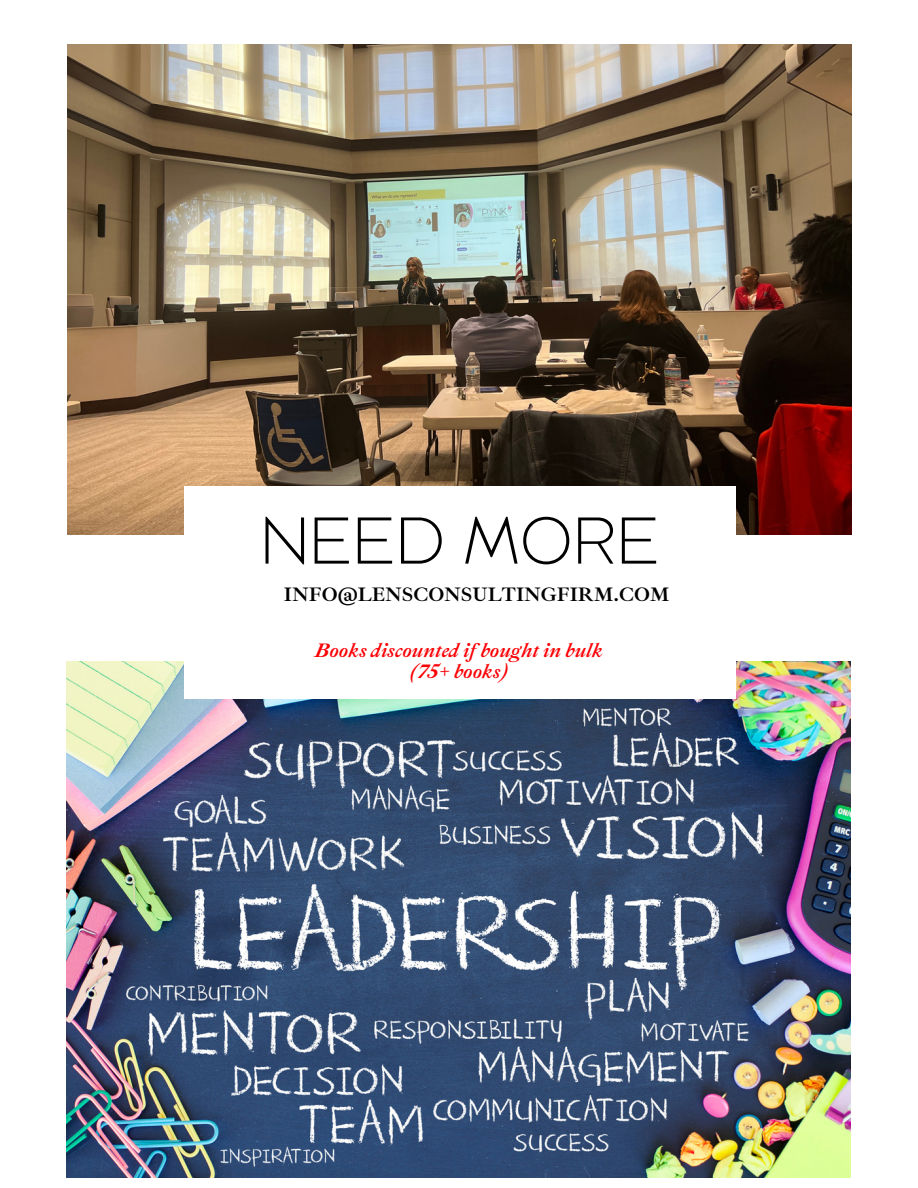
<style>
.page{position:relative;width:918px;height:1188px;background:#fff}
.page>*{position:absolute;margin:0;border:0;box-sizing:border-box;transform-origin:0 0}
.t1{font:200 65.85px "Balgin";color:#000}
.t2{font:italic 700 19.95px/21.1px "Ibarra Real Nova";color:#fb0005;text-align:center}
.t3{font:700 19.95px "Ibarra Real Nova";color:#000}
</style>
<div class="page">
<img style="left:68px;top:45px;width:784px;height:489px">
<img style="left:67px;top:661px;width:784px;height:516px">
<div style="left:184px;top:486px;width:552px;height:213px;background:#fff"></div>
<h1 class="t1" style="left:260px;top:514px;width:401px">NEED MORE</h1>
<p class="t3" style="left:284px;top:582px;width:387px">INFO@LENSCONSULTINGFIRM.COM</p>
<p class="t2" style="left:315px;top:640px;width:290px">Books discounted if bought in bulk (75+ books)</p>
</div>
